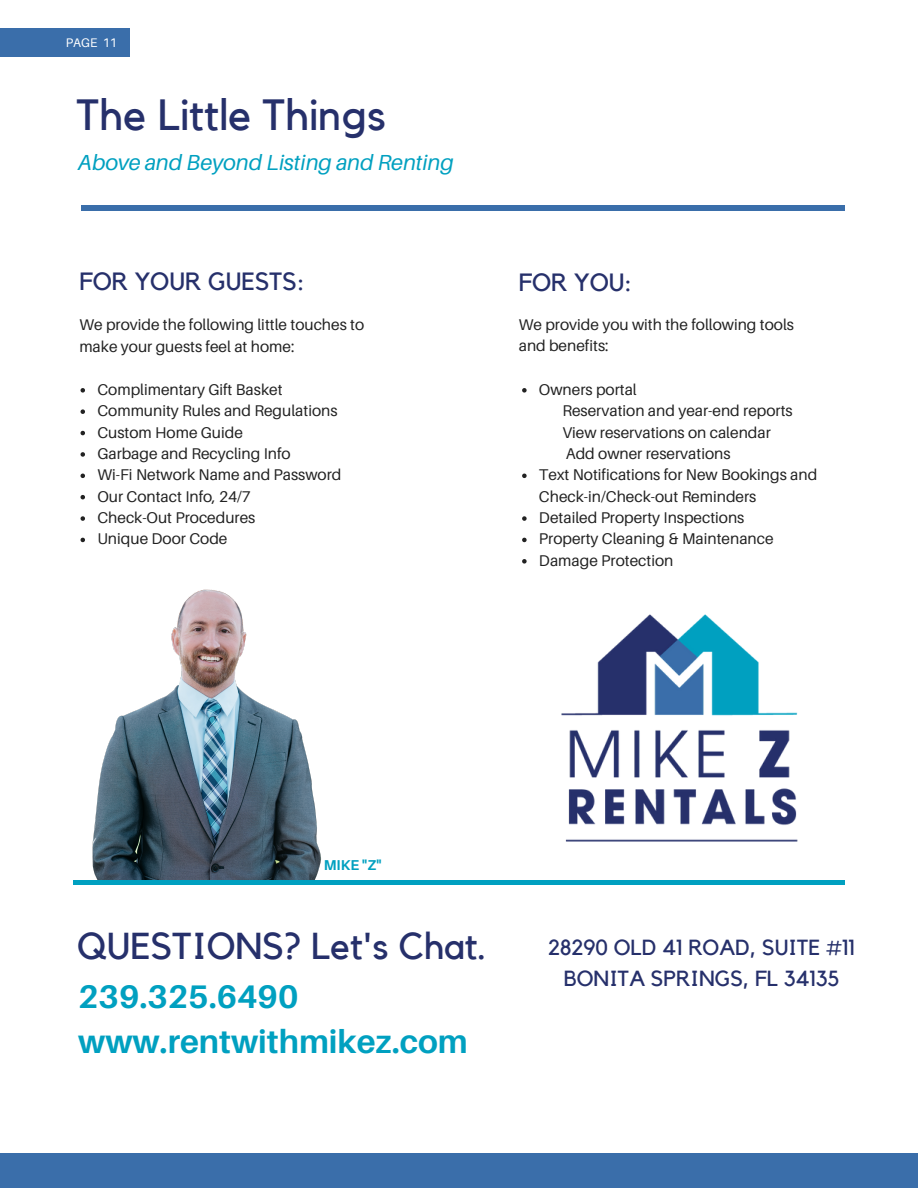
<style>
.page{position:relative;width:918px;height:1188px;background:#fff}
.page>*{position:absolute;margin:0;border:0;box-sizing:border-box;transform-origin:0 0}
.t1{font:43.65px "Kollektif";color:#26306b}
.t2{font:37.35px "Kollektif";color:#26306b}
.t3{font:700 32.7px "Aileron";color:#00a0c0}
.t4{font:24.9px "Kollektif";color:#26306b}
.t5{font:21.75px "Kollektif";color:#26306b}
.t6{font:italic 21.75px "Aileron";color:#00a0c0}
.t7{font:15.6px/21.3px "Aileron";color:#222}
.t8{font:700 14.25px "Aileron";color:#00a0c0}
.t9{font:12.45px "Aileron";color:#fff}
</style>
<div class="page">
<hr style="left:81px;top:206px;width:763px;height:4px;background:#3a6eaa">
<img style="left:92px;top:589px;width:229px;height:291px">
<div style="left:73px;top:880px;width:772px;height:5px;background:#00a0c0"></div>
<img style="left:561px;top:614px;width:237px;height:228px">
<svg style="left:81px;top:388px;width:4px;height:5px"></svg>
<svg style="left:81px;top:409px;width:4px;height:5px"></svg>
<svg style="left:81px;top:431px;width:4px;height:4px"></svg>
<svg style="left:81px;top:452px;width:4px;height:5px"></svg>
<svg style="left:81px;top:474px;width:4px;height:4px"></svg>
<svg style="left:81px;top:495px;width:4px;height:4px"></svg>
<svg style="left:81px;top:516px;width:4px;height:5px"></svg>
<svg style="left:81px;top:538px;width:4px;height:4px"></svg>
<svg style="left:522px;top:388px;width:5px;height:5px"></svg>
<svg style="left:522px;top:474px;width:5px;height:4px"></svg>
<svg style="left:522px;top:516px;width:5px;height:5px"></svg>
<svg style="left:522px;top:538px;width:5px;height:4px"></svg>
<svg style="left:522px;top:559px;width:5px;height:5px"></svg>
<div style="left:0;top:29px;width:130px;height:28px;background:#3a6eaa"></div>
<div style="left:0;top:1153px;width:918px;height:35px;background:#3a6eaa"></div>
<p class="t9" style="left:66px;top:35px;width:53px">PAGE 11</p>
<p class="t1" style="left:77px;top:94px;width:311px">The Little Things</p>
<p class="t6" style="left:78px;top:148px;width:378px">Above and Beyond Listing and Renting</p>
<p class="t4" style="left:79px;top:270px;width:227px">FOR YOUR GUESTS:</p>
<p class="t7" style="left:79px;top:314px;width:286px">We provide the following little touches to make your guests feel at home:</p>
<p class="t7" style="left:97px;top:378px;width:187px">Complimentary Gift Basket</p>
<p class="t7" style="left:97px;top:400px;width:242px">Community Rules and Regulations</p>
<p class="t7" style="left:97px;top:421px;width:147px">Custom Home Guide</p>
<p class="t7" style="left:97px;top:443px;width:195px">Garbage and Recycling Info</p>
<p class="t7" style="left:97px;top:464px;width:246px">Wi-Fi Network Name and Password</p>
<p class="t7" style="left:97px;top:485px;width:155px">Our Contact Info, 24/7</p>
<p class="t7" style="left:97px;top:507px;width:160px">Check-Out Procedures</p>
<p class="t7" style="left:97px;top:528px;width:132px">Unique Door Code</p>
<p class="t4" style="left:519px;top:270px;width:115px">FOR YOU:</p>
<p class="t7" style="left:519px;top:313px;width:277px">We provide you with the following tools</p>
<p class="t7" style="left:519px;top:335px;width:91px">and benefits:</p>
<p class="t7" style="left:539px;top:378px;width:99px">Owners portal</p>
<p class="t7" style="left:562px;top:400px;width:232px">Reservation and year-end reports</p>
<p class="t7" style="left:562px;top:421px;width:210px">View reservations on calendar</p>
<p class="t7" style="left:566px;top:443px;width:166px">Add owner reservations</p>
<p class="t7" style="left:539px;top:464px;width:280px">Text Notifications for New Bookings and<br>Check-in/Check-out Reminders</p>
<p class="t7" style="left:539px;top:507px;width:207px">Detailed Property Inspections</p>
<p class="t7" style="left:539px;top:528px;width:236px">Property Cleaning &amp; Maintenance</p>
<p class="t7" style="left:539px;top:549px;width:136px">Damage Protection</p>
<p class="t8" style="left:324px;top:856px;width:59px">MIKE "Z"</p>
<p class="t2" style="left:77px;top:929px;width:411px">QUESTIONS? Let's Chat.</p>
<p class="t3" style="left:78px;top:976px;width:222px">239.325.6490</p>
<p class="t3" style="left:78px;top:1021px;width:391px">www.rentwithmikez.com</p>
<p class="t5" style="left:548px;top:938px;width:308px">28290 OLD 41 ROAD, SUITE #11</p>
<p class="t5" style="left:564px;top:968px;width:277px">BONITA SPRINGS, FL 34135</p>
</div>
